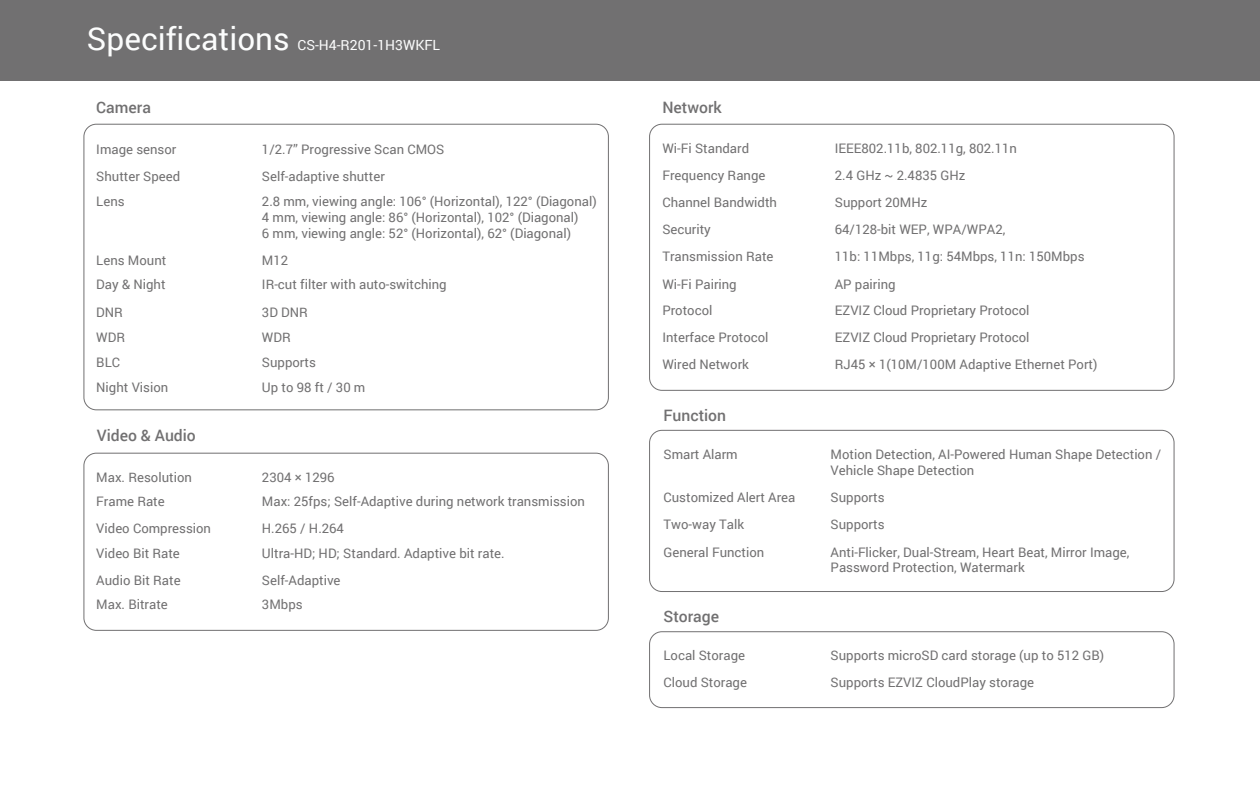
<style>
.page{position:relative;width:1260px;height:788px;background:#fff}
.page>*{position:absolute;margin:0;border:0;box-sizing:border-box;transform-origin:0 0}
.t1{font:31.5px "Roboto";color:#fcfdfd}
.t2{font:500 15.75px "Roboto";color:#717071}
.t3{font:14px "Roboto";color:#fcfdfd}
.t4{font:13.12px/15.8px "Roboto";color:#717071}
</style>
<div class="page">
<div style="left:0;top:0;width:1260px;height:80px;background:#717071"></div>
<div style="left:83px;top:452px;width:526px;height:178px;border:1px solid #717071;border-radius:12px"></div>
<div style="left:649px;top:430px;width:525px;height:162px;border:1px solid #717071;border-radius:12px"></div>
<div style="left:649px;top:631px;width:525px;height:77px;border:1px solid #717071;border-radius:12px"></div>
<div style="left:649px;top:124px;width:525px;height:267px;border:1px solid #717071;border-radius:12px"></div>
<div style="left:83px;top:124px;width:526px;height:286px;border:1px solid #717071;border-radius:12px"></div>
<h1 class="t1" style="left:87px;top:16px;width:204px">Specifications</h1>
<p class="t3" style="left:297px;top:35px;width:144px">CS-H4-R201-1H3WKFL</p>
<p class="t2" style="left:96px;top:96px;width:56px">Camera</p>
<p class="t4" style="left:96px;top:141px;width:82px">Image sensor</p>
<p class="t4" style="left:262px;top:141px;width:184px">1/2.7” Progressive Scan CMOS</p>
<p class="t4" style="left:96px;top:168px;width:85px">Shutter Speed</p>
<p class="t4" style="left:262px;top:168px;width:124px">Self-adaptive shutter</p>
<p class="t4" style="left:96px;top:193px;width:30px">Lens</p>
<p class="t4" style="left:262px;top:193px;width:336px">2.8 mm, viewing angle: 106° (Horizontal), 122° (Diagonal)<br>4 mm, viewing angle: 86° (Horizontal), 102° (Diagonal)<br>6 mm, viewing angle: 52° (Horizontal), 62° (Diagonal)</p>
<p class="t4" style="left:96px;top:247px;width:72px;line-height:24.5px">Lens Mount<br>Day &amp; Night</p>
<p class="t4" style="left:96px;top:303px;width:28px">DNR</p>
<p class="t4" style="left:262px;top:247px;width:186px;line-height:24.5px">M12<br>IR-cut filter with auto-switching</p>
<p class="t4" style="left:262px;top:303px;width:48px">3D DNR</p>
<p class="t4" style="left:96px;top:329px;width:30px">WDR</p>
<p class="t4" style="left:262px;top:329px;width:30px">WDR</p>
<p class="t4" style="left:96px;top:353px;width:25px">BLC</p>
<p class="t4" style="left:262px;top:353px;width:55px">Supports</p>
<p class="t4" style="left:96px;top:379px;width:74px">Night Vision</p>
<p class="t4" style="left:262px;top:379px;width:105px">Up to 98 ft / 30 m</p>
<p class="t2" style="left:97px;top:424px;width:101px">Video &amp; Audio</p>
<p class="t4" style="left:96px;top:469px;width:97px">Max. Resolution</p>
<p class="t4" style="left:262px;top:469px;width:74px">2304 × 1296</p>
<p class="t4" style="left:96px;top:493px;width:70px">Frame Rate</p>
<p class="t4" style="left:262px;top:493px;width:325px">Max: 25fps; Self-Adaptive during network transmission</p>
<p class="t4" style="left:96px;top:520px;width:116px">Video Compression</p>
<p class="t4" style="left:262px;top:520px;width:84px">H.265 / H.264</p>
<p class="t4" style="left:96px;top:544px;width:85px">Video Bit Rate</p>
<p class="t4" style="left:262px;top:544px;width:244px">Ultra-HD; HD; Standard. Adaptive bit rate.</p>
<p class="t4" style="left:96px;top:571px;width:86px">Audio Bit Rate</p>
<p class="t4" style="left:262px;top:571px;width:80px">Self-Adaptive</p>
<p class="t4" style="left:96px;top:596px;width:73px">Max. Bitrate</p>
<p class="t4" style="left:262px;top:596px;width:42px">3Mbps</p>
<p class="t2" style="left:662px;top:96px;width:61px">Network</p>
<p class="t4" style="left:662px;top:140px;width:88px">Wi-Fi Standard</p>
<p class="t4" style="left:835px;top:140px;width:184px">IEEE802.11b, 802.11g, 802.11n</p>
<p class="t4" style="left:662px;top:167px;width:105px">Frequency Range</p>
<p class="t4" style="left:835px;top:167px;width:132px">2.4 GHz ~ 2.4835 GHz</p>
<p class="t4" style="left:662px;top:194px;width:116px">Channel Bandwidth</p>
<p class="t4" style="left:835px;top:194px;width:94px">Support 20MHz</p>
<p class="t4" style="left:662px;top:221px;width:50px">Security</p>
<p class="t4" style="left:835px;top:221px;width:172px">64/128-bit WEP, WPA/WPA2,</p>
<p class="t4" style="left:662px;top:248px;width:113px">Transmission Rate</p>
<p class="t4" style="left:835px;top:248px;width:251px">11b: 11Mbps, 11g: 54Mbps, 11n: 150Mbps</p>
<p class="t4" style="left:662px;top:275px;width:76px">Wi-Fi Pairing</p>
<p class="t4" style="left:835px;top:275px;width:62px">AP pairing</p>
<p class="t4" style="left:662px;top:302px;width:52px">Protocol</p>
<p class="t4" style="left:835px;top:302px;width:196px">EZVIZ Cloud Proprietary Protocol</p>
<p class="t4" style="left:662px;top:329px;width:108px">Interface Protocol</p>
<p class="t4" style="left:835px;top:329px;width:196px">EZVIZ Cloud Proprietary Protocol</p>
<p class="t4" style="left:662px;top:356px;width:88px">Wired Network</p>
<p class="t4" style="left:835px;top:356px;width:264px">RJ45 × 1(10M/100M Adaptive Ethernet Port)</p>
<p class="t2" style="left:664px;top:404px;width:64px">Function</p>
<p class="t4" style="left:664px;top:446px;width:76px">Smart Alarm</p>
<p class="t4" style="left:831px;top:446px;width:332px">Motion Detection, AI-Powered Human Shape Detection /<br>Vehicle Shape Detection</p>
<p class="t4" style="left:664px;top:489px;width:133px">Customized Alert Area</p>
<p class="t4" style="left:831px;top:489px;width:55px">Supports</p>
<p class="t4" style="left:664px;top:516px;width:82px">Two-way Talk</p>
<p class="t4" style="left:831px;top:516px;width:55px">Supports</p>
<p class="t4" style="left:664px;top:543px;width:102px">General Function</p>
<p class="t4" style="left:831px;top:543px;width:300px">Anti-Flicker, Dual-Stream, Heart Beat, Mirror Image,<br>Password Protection, Watermark</p>
<p class="t2" style="left:664px;top:605px;width:57px">Storage</p>
<p class="t4" style="left:664px;top:647px;width:83px">Local Storage</p>
<p class="t4" style="left:831px;top:647px;width:275px">Supports microSD card storage (up to 512 GB)</p>
<p class="t4" style="left:664px;top:673px;width:85px">Cloud Storage</p>
<p class="t4" style="left:831px;top:673px;width:205px">Supports EZVIZ CloudPlay storage</p>
</div>
